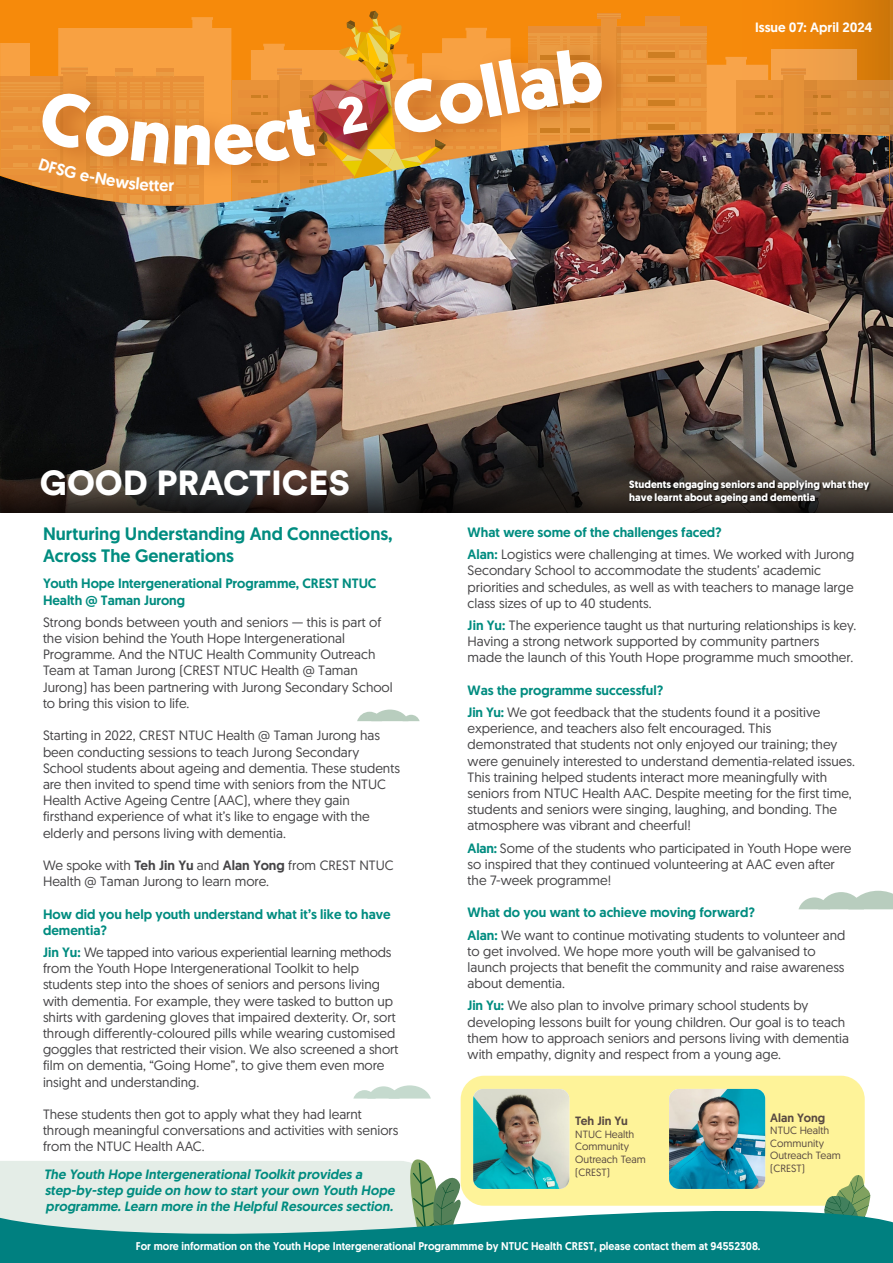
<style>
.page{position:relative;width:893px;height:1263px;background:#fff}
.page>*{position:absolute;margin:0;border:0;box-sizing:border-box;transform-origin:0 0}
.t1{font:900 34.5px "Circular Std";color:#fff}
.t2{font:500 18px/21.6px "Geomanist";color:#008c80}
.t3{font:500 16.5px "Geomanist";color:#fff}
.t4{font:13.5px/16.2px "Geomanist";color:#464547}
.t5{font:italic 500 13.5px/16.2px "Geomanist";color:#008c80}
.t6{font:500 13.5px/16.2px "Geomanist";letter-spacing:-.005em;color:#008c80}
.t7{font:500 13.5px "Geomanist";color:#fff}
.t8{font:500 12px "Geomanist";color:#594a42}
.t9{font:500 11.25px "Geomanist";color:#fff;scale:.95 1}
.t10{font:10.5px/12.6px "Geomanist";color:#594a42}
.t11{font:700 10.5px/12.6px "Geomanist";color:#fff}
.s1{font-weight:500}
.s2{font-weight:500;color:#008c80}
</style>
<div class="page">
<div style="left:461px;top:1076px;width:404px;height:130px;background:#fef399;border-radius:24px"></div>
<svg style="left:357px;top:709px;width:63px;height:12px"></svg>
<svg style="left:798px;top:891px;width:95px;height:18px"></svg>
<svg style="left:823px;top:1175px;width:48px;height:32px"></svg>
<svg style="left:0;top:1158px;width:463px;height:49px;background:#dde7de"></svg>
<svg style="left:0;top:1207px;width:893px;height:56px;background:#3e9d9a"></svg>
<svg style="left:353px;top:1085px;width:78px;height:13px"></svg>
<img style="left:473px;top:1089px;width:96px;height:100px">
<img style="left:669px;top:1089px;width:96px;height:100px">
<img style="left:0;top:210px;width:893px;height:213px">
<img style="left:0;top:210px;width:890px;height:48px">
<hr style="left:804px;top:209px;width:89px;height:1px;background:#d3977e">
<img style="left:0;top:0;width:831px;height:248px">
<svg style="left:0;top:423px;width:893px;height:90px;background:#3f3935"></svg>
<img style="left:628px;top:478px;width:251px;height:35px">
<img style="left:33px;top:0;width:860px;height:209px">
<p class="t3" style="left:168px;top:174px;width:8px">r</p>
<p class="t7" style="left:755px;top:18px;width:119px">Issue 07: April 2024</p>
<h1 class="t1" style="left:40px;top:460px;width:311px">GOOD PRACTICES</h1>
<p class="t11" style="left:629px;top:478px;width:242px">Students engaging seniors and applying what they have learnt about ageing and dementia</p>
<h2 class="t2" style="left:43px;top:523px;width:351px">Nurturing Understanding And Connections,<br>Across The Generations</h2>
<p class="t6" style="left:43px;top:575px;width:335px">Youth Hope Intergenerational Programme, CREST NTUC<br>Health @ Taman Jurong</p>
<p class="t4" style="left:43px;top:614px;width:351px">Strong bonds between youth and seniors — this is part of the vision behind the Youth Hope Intergenerational Programme. And the NTUC Health Community Outreach Team at Taman Jurong (CREST NTUC Health @ Taman Jurong) has been partnering with Jurong Secondary School to bring this vision to life.</p>
<p class="t4" style="left:43px;top:727px;width:358px">Starting in 2022, CREST NTUC Health @ Taman Jurong has been conducting sessions to teach Jurong Secondary School students about ageing and dementia. These students are then invited to spend time with seniors from the NTUC Health Active Ageing Centre (AAC), where they gain firsthand experience of what it’s like to engage with the elderly and persons living with dementia.</p>
<p class="t4" style="left:43px;top:857px;width:352px">We spoke with <span class="s1">Teh Jin Yu</span> and <span class="s1">Alan Yong</span> from CREST NTUC<br>Health @ Taman Jurong to learn more.</p>
<p class="t6" style="left:43px;top:905px;width:349px">How did you help youth understand what it’s like to have dementia?</p>
<p class="t4" style="left:43px;top:944px;width:357px"><span class="s2">Jin Yu:</span> We tapped into various experiential learning methods from the Youth Hope Intergenerational Toolkit to help students step into the shoes of seniors and persons living with dementia. For example, they were tasked to button up shirts with gardening gloves that impaired dexterity. Or, sort through differently-coloured pills while wearing customised goggles that restricted their vision. We also screened a short film on dementia, “Going Home”, to give them even more insight and understanding.</p>
<p class="t4" style="left:43px;top:1106px;width:357px">These students then got to apply what they had learnt through meaningful conversations and activities with seniors from the NTUC Health AAC.</p>
<p class="t5" style="left:44px;top:1166px;width:355px">The Youth Hope IntergenerationalToolkitprovides a step-by-step guide on how to startyourown Youth Hope programme.Learn more in the HelpfulResources section.</p>
<p class="t4" style="left:468px;top:521px;width:388px;line-height:22.2px"><span class="s2">What were some of the challenges faced?<br>Alan:</span> Logistics were challenging at times. We worked with Jurong</p>
<p class="t4" style="left:468px;top:562px;width:388px">Secondary School to accommodate the students’ academic priorities and schedules, as well as with teachers to manage large class sizes of up to 40 students.</p>
<p class="t4" style="left:468px;top:617px;width:390px"><span class="s2">Jin Yu:</span> The experience taught us that nurturing relationships is key.<br>Having a strong network supported by community partners made the launch of this Youth Hope programme much smoother.</p>
<p class="t4" style="left:468px;top:678px;width:354px;line-height:22.2px"><span class="s2">Was the programme successful?<br>Jin Yu:</span> We got feedback that the students found it a positive</p>
<p class="t4" style="left:468px;top:720px;width:389px">experience, and teachers also felt encouraged. This demonstrated that students not only enjoyed our training; they were genuinely interested to understand dementia-related issues.<br>This training helped students interact more meaningfully with seniors from NTUC Health AAC. Despite meeting for the first time, students and seniors were singing, laughing, and bonding. The atmosphere was vibrant and cheerful!</p>
<p class="t4" style="left:468px;top:839px;width:385px"><span class="s2">Alan:</span> Some of the students who participated in Youth Hope were so inspired that they continued volunteering at AAC even after the 7-week programme!</p>
<p class="t4" style="left:468px;top:901px;width:379px;line-height:22.2px"><span class="s2">What do you want to achieve moving forward?<br>Alan:</span> We want to continue motivating students to volunteer and</p>
<p class="t4" style="left:468px;top:942px;width:378px">to get involved. We hope more youth will be galvanised to launch projects that benefit the community and raise awareness about dementia.</p>
<p class="t4" style="left:468px;top:997px;width:383px"><span class="s2">Jin Yu:</span> We also plan to involve primary school students by developing lessons built for young children. Our goal is to teach them how to approach seniors and persons living with dementia with empathy, dignity and respect from a young age.</p>
<p class="t8" style="left:575px;top:1113px;width:54px">Teh Jin Yu</p>
<p class="t10" style="left:575px;top:1127px;width:72px">NTUC Health<br>Community<br>Outreach Team (CREST)</p>
<p class="t8" style="left:770px;top:1109px;width:56px">Alan Yong</p>
<p class="t10" style="left:770px;top:1124px;width:72px">NTUC Health<br>Community<br>Outreach Team (CREST)</p>
<p class="t9" style="left:136px;top:1238px;width:659px">For more information on the Youth Hope Intergenerational Programmme by NTUC Health CREST, please contact them at 94552308.</p>
</div>
